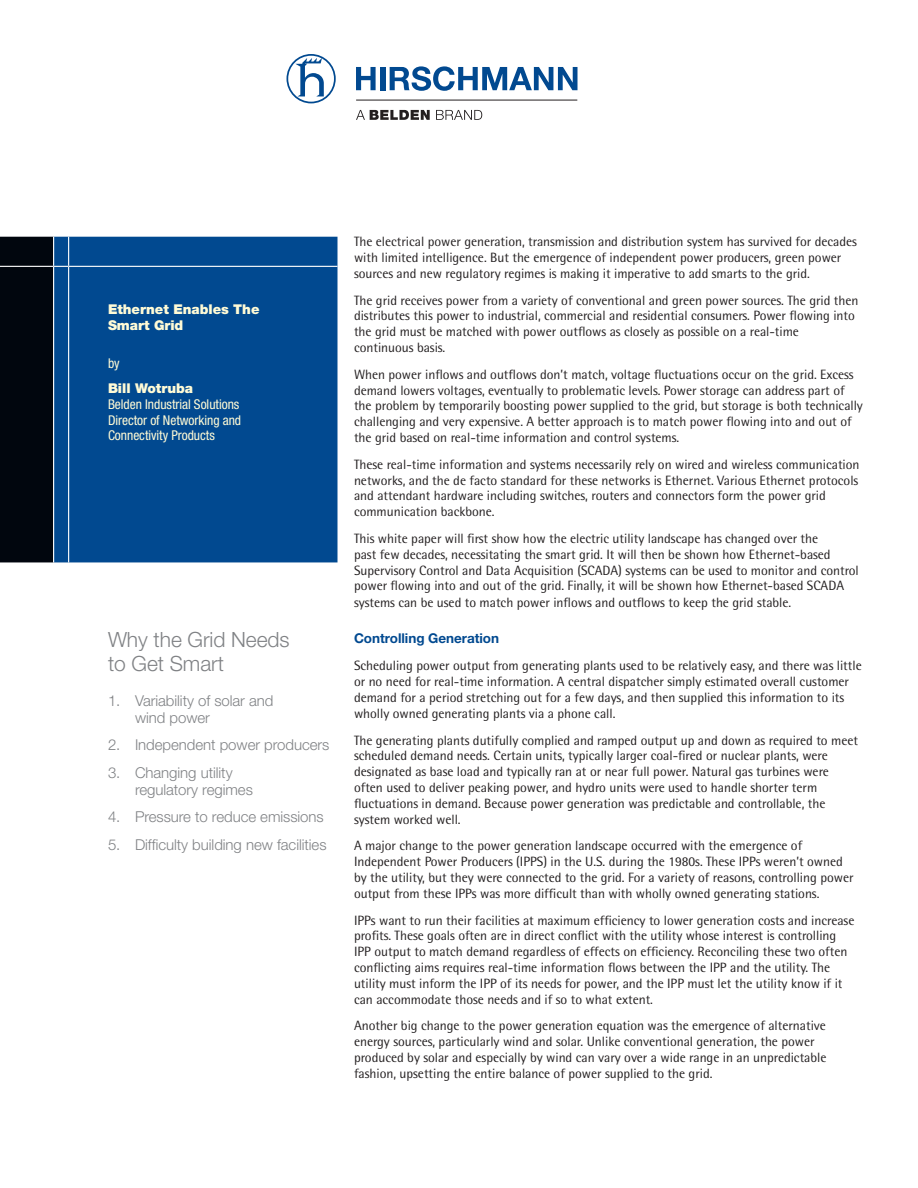
<style>
.page{position:relative;width:918px;height:1188px;background:#fff}
.page>*{position:absolute;margin:0;border:0;box-sizing:border-box;transform-origin:0 0}
.t1{font:300 21px/24px "Helvetica Neue";letter-spacing:-.005em;color:#808285}
.t2{font:300 15px/16.5px "Helvetica Neue";letter-spacing:-.005em;color:#808285}
.t3{font:13.5px/15.8px "Rotis Semi Sans Std";letter-spacing:-.005em;color:#231f20}
.t4{font:condensed 13.5px/15.8px "Helvetica Neue LT";letter-spacing:-.005em;color:#fffbd6}
.t5{font:900 13.5px/16.5px "Helvetica Neue LT";letter-spacing:-.005em;color:#fffbd6}
.t6{font:700 13.5px "Helvetica Neue";letter-spacing:-.005em;color:#014990}
</style>
<div class="page">
<div style="left:69px;top:237px;width:269px;height:325px;background:#014990"></div>
<hr style="left:69px;top:266px;width:269px;height:1px;background:#fff">
<svg style="left:0;top:237px;width:69px;height:325px;background:#06182d"></svg>
<hr style="left:68px;top:267px;width:1px;height:295px;background:#fff">
<svg style="left:356px;top:110px;width:74px;height:10px"></svg>
<svg style="left:436px;top:110px;width:46px;height:10px"></svg>
<svg style="left:356px;top:67px;width:20px;height:23px"></svg>
<div style="left:380px;top:67px;width:5px;height:23px;background:#014990"></div>
<svg style="left:287px;top:54px;width:49px;height:49px"></svg>
<svg style="left:390px;top:66px;width:188px;height:25px"></svg>
<hr style="left:356px;top:100px;width:221px;height:1px;background:#231f20">
<p class="t5" style="left:108px;top:301px;width:153px">Ethernet Enables The<br>Smart Grid</p>
<p class="t4" style="left:108px;top:356px;width:13px">by</p>
<p class="t5" style="left:108px;top:380px;width:87px">Bill Wotruba</p>
<p class="t4" style="left:108px;top:396px;width:135px">Belden Industrial Solutions<br>Director of Networking and<br>Connectivity Products</p>
<h1 class="t1" style="left:108px;top:627px;width:183px">Why the Grid Needs to Get Smart</h1>
<p class="t2" style="left:135px;top:692px;width:140px;text-indent:-27px">1. Variability of solar and wind power</p>
<p class="t2" style="left:108px;top:736px;width:223px">2. Independent power producers</p>
<p class="t2" style="left:135px;top:764px;width:119px;text-indent:-27px">3. Changing utility regulatory regimes</p>
<p class="t2" style="left:108px;top:808px;width:217px">4. Pressure to reduce emissions</p>
<p class="t2" style="left:108px;top:836px;width:220px">5. Difficulty building new facilities</p>
<p class="t3" style="left:354px;top:233px;width:505px">The electrical power generation, transmission and distribution system has survived for decades with limited intelligence. But the emergence of independent power producers, green power sources and new regulatory regimes is making it imperative to add smarts to the grid.</p>
<p class="t3" style="left:354px;top:292px;width:506px">The grid receives power from a variety of conventional and green power sources. The grid then distributes this power to industrial, commercial and residential consumers. Power flowing into the grid must be matched with power outflows as closely as possible on a real-time continuous basis.</p>
<p class="t3" style="left:354px;top:366px;width:510px">When power inflows and outflows don’t match, voltage fluctuations occur on the grid. Excess demand lowers voltages, eventually to problematic levels. Power storage can address part of the problem by temporarily boosting power supplied to the grid, but storage is both technically challenging and very expensive. A better approach is to match power flowing into and out of the grid based on real-time information and control systems.</p>
<p class="t3" style="left:354px;top:456px;width:507px">These real-time information and systems necessarily rely on wired and wireless communication networks, and the de facto standard for these networks is Ethernet. Various Ethernet protocols and attendant hardware including switches, routers and connectors form the power grid communication backbone.</p>
<p class="t3" style="left:354px;top:530px;width:506px">This white paper will first show how the electric utility landscape has changed over the<br>past few decades, necessitating the smart grid. It will then be shown how Ethernet-based Supervisory Control and Data Acquisition (SCADA) systems can be used to monitor and control power flowing into and out of the grid. Finally, it will be shown how Ethernet-based SCADA systems can be used to match power inflows and outflows to keep the grid stable.</p>
<p class="t6" style="left:354px;top:630px;width:147px">Controlling Generation</p>
<p class="t3" style="left:354px;top:658px;width:509px">Scheduling power output from generating plants used to be relatively easy, and there was little or no need for real-time information. A central dispatcher simply estimated overall customer demand for a period stretching out for a few days, and then supplied this information to its wholly owned generating plants via a phone call.</p>
<p class="t3" style="left:354px;top:732px;width:506px">The generating plants dutifully complied and ramped output up and down as required to meet scheduled demand needs. Certain units, typically larger coal-fired or nuclear plants, were designated as base load and typically ran at or near full power. Natural gas turbines were often used to deliver peaking power, and hydro units were used to handle shorter term fluctuations in demand. Because power generation was predictable and controllable, the system worked well.</p>
<p class="t3" style="left:354px;top:838px;width:501px">A major change to the power generation landscape occurred with the emergence of Independent Power Producers (IPPS) in the U.S. during the 1980s. These IPPs weren’t owned by the utility, but they were connected to the grid. For a variety of reasons, controlling power output from these IPPs was more difficult than with wholly owned generating stations.</p>
<p class="t3" style="left:354px;top:912px;width:502px">IPPs want to run their facilities at maximum efficiency to lower generation costs and increase profits. These goals often are in direct conflict with the utility whose interest is controlling IPP output to match demand regardless of effects on efficiency. Reconciling these two often conflicting aims requires real-time information flows between the IPP and the utility. The utility must inform the IPP of its needs for power, and the IPP must let the utility know if it can accommodate those needs and if so to what extent.</p>
<p class="t3" style="left:354px;top:1018px;width:474px">Another big change to the power generation equation was the emergence of alternative energy sources, particularly wind and solar. Unlike conventional generation, the power produced by solar and especially by wind can vary over a wide range in an unpredictable fashion, upsetting the entire balance of power supplied to the grid.</p>
</div>
